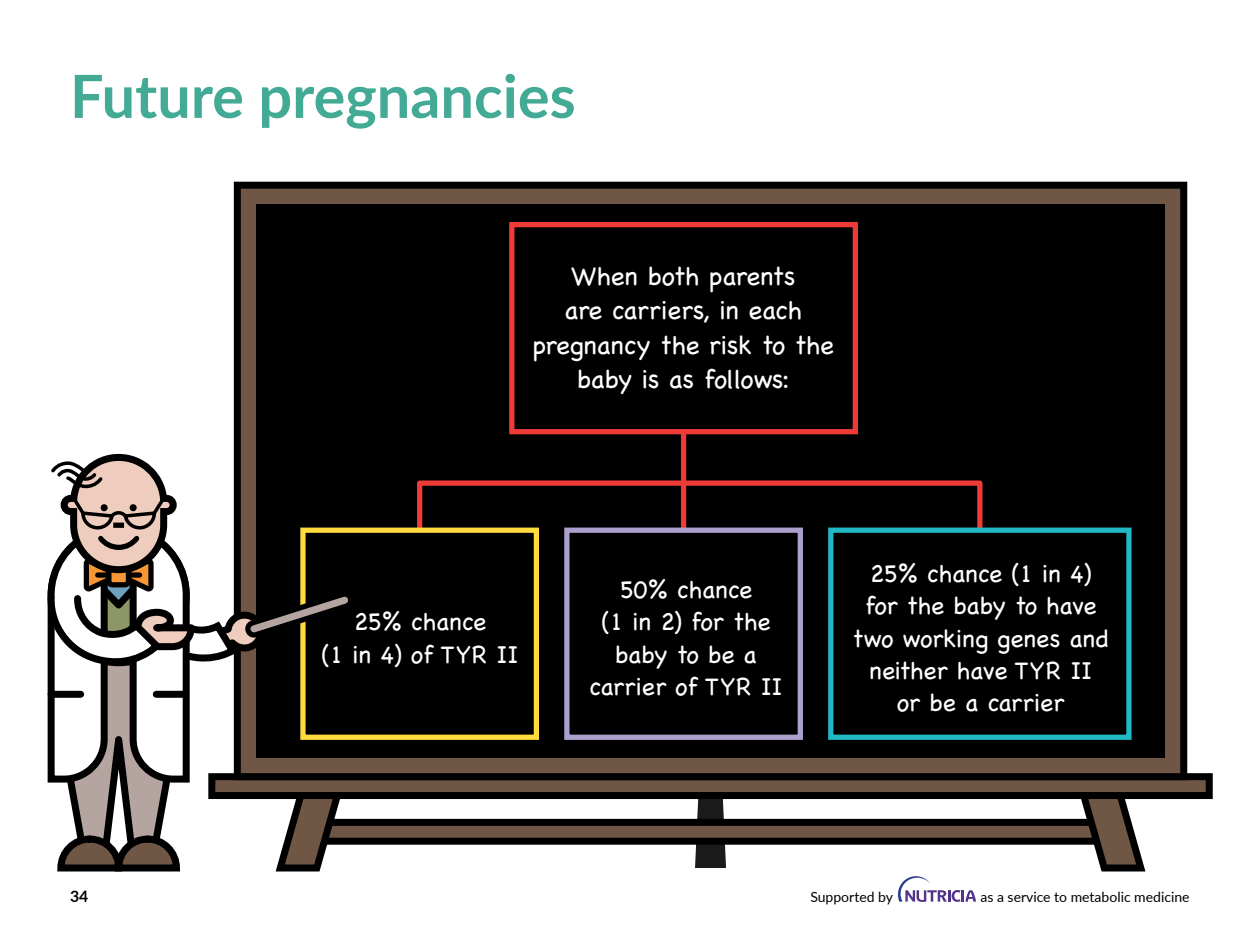
<style>
.page{position:relative;width:1260px;height:945px;background:#fff}
.page>*{position:absolute;margin:0;border:0;box-sizing:border-box;transform-origin:0 0}
.t1{font:700 59.5px "Lato";color:#43aa95}
.t2{font:300 26.25px/34.1px "Chalkboard SE";letter-spacing:-.01em;color:#fff;text-align:center}
.t3{font:300 24.85px/32.4px "Chalkboard SE";letter-spacing:-.01em;color:#fff;text-align:center}
.t4{font:700 15.75px "Lato";color:#000}
.t5{font:14px "Lato";color:#000}
</style>
<div class="page">
<svg style="left:695px;top:799px;width:31px;height:69px"></svg>
<div style="left:212px;top:777px;width:997px;height:19px;background:#705645"></div>
<div style="left:208px;top:773px;width:1005px;height:26px;border:7px solid #000"></div>
<div style="left:237px;top:185px;width:947px;height:592px;background:#705645"></div>
<div style="left:234px;top:182px;width:953px;height:598px;border:7px solid #000"></div>
<div style="left:256px;top:204px;width:909px;height:554px;background:#000"></div>
<div style="left:309px;top:822px;width:803px;height:19px;background:#705645"></div>
<div style="left:305px;top:819px;width:811px;height:26px;border:7px solid #000"></div>
<svg style="left:1075px;top:791px;width:75px;height:81px"></svg>
<div style="left:417px;top:480px;width:565px;height:53px;border:5px solid #ef3b37"></div>
<div style="left:681px;top:432px;width:5px;height:98px;background:#ef3b37"></div>
<div style="left:300px;top:528px;width:239px;height:212px;border:5px solid #ffdb3e"></div>
<div style="left:564px;top:528px;width:239px;height:212px;border:5px solid #aca1ce"></div>
<div style="left:509px;top:222px;width:349px;height:212px;border:5px solid #ef3b37"></div>
<div style="left:828px;top:528px;width:304px;height:212px;border:5px solid #21b9c4"></div>
<svg style="left:47px;top:450px;width:308px;height:422px"></svg>
<div style="left:156px;top:691px;width:30px;height:7px;background:#000"></div>
<div style="left:51px;top:691px;width:30px;height:7px;background:#000"></div>
<svg style="left:898px;top:876px;width:78px;height:26px"></svg>
<h1 class="t1" style="left:70px;top:52px;width:507px">Future pregnancies</h1>
<p class="t2" style="left:533px;top:258px;width:303px">When both parents<br>are carriers, in each pregnancy the risk to the baby is as follows:</p>
<p class="t3" style="left:322px;top:604px;width:198px">25% chance<br>(1 in 4) of TYR II</p>
<p class="t3" style="left:589px;top:572px;width:195px">50% chance<br>(1 in 2) for the baby to be a carrier of TYR II</p>
<p class="t3" style="left:852px;top:556px;width:258px">25% chance (1 in 4) for the baby to have two working genes and neither have TYR II<br>or be a carrier</p>
<p class="t4" style="left:70px;top:884px;width:20px">34</p>
<p class="t5" style="left:810px;top:887px;width:84px">Supported by</p>
<p class="t5" style="left:980px;top:887px;width:211px">as a service to metabolic medicine</p>
</div>
